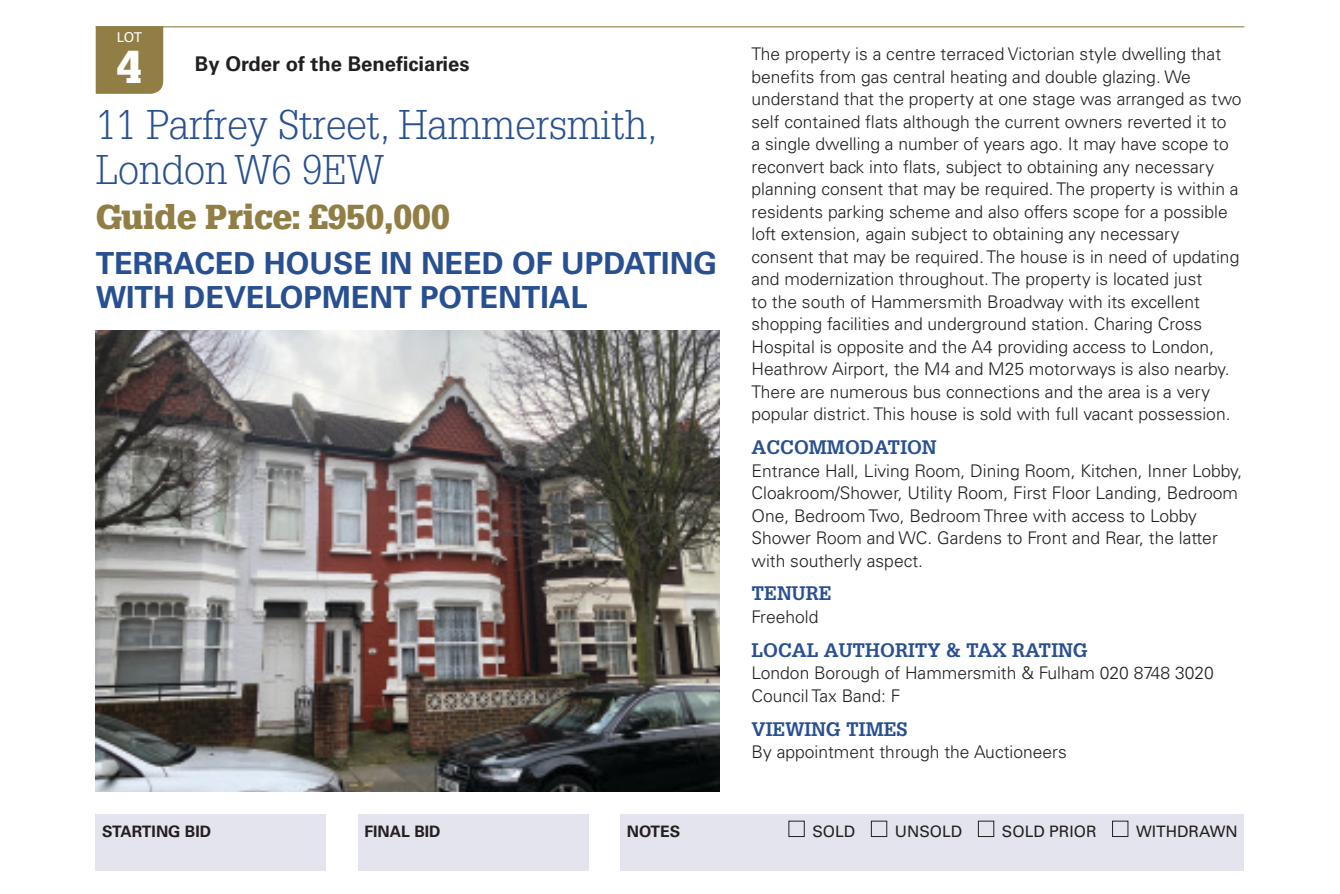
<style>
.page{position:relative;width:1340px;height:894px;background:#fff}
.page>*{position:absolute;margin:0;border:0;box-sizing:border-box;transform-origin:0 0}
.t1{font:900 45px "Glypha LT Std";color:#fff}
.t2{font:300 40.5px/45px "Glypha LT Std";color:#285091}
.t3{font:900 33.75px "Glypha LT Std";color:#917e45}
.t4{font:700 30.38px/33.8px "Univers LT Std";color:#285091}
.t5{font:700 20.25px "Univers LT Std";color:#231f20}
.t6{font:700 19.12px "Glypha LT Std";color:#285091}
.t7{font:300 17.55px/22.5px "Univers LT Std";color:#231f20}
.t8{font:15.75px "Univers LT Std";color:#231f20}
.t9{font:700 15.75px "Univers LT Std";color:#231f20}
.t10{font:13.5px "Univers LT Std";color:#fff}
</style>
<div class="page">
<hr style="left:96px;top:26px;width:1148px;height:1px;background:#917e45">
<div style="left:96px;top:814px;width:230px;height:56px;background:#e4e4ef"></div>
<div style="left:358px;top:814px;width:230px;height:56px;background:#e4e4ef"></div>
<div style="left:620px;top:814px;width:624px;height:56px;background:#e4e4ef"></div>
<div style="left:871px;top:820px;width:16px;height:16px;border:1px solid #231f20"></div>
<div style="left:978px;top:820px;width:16px;height:16px;border:1px solid #231f20"></div>
<div style="left:96px;top:26px;width:67px;height:68px;background:#917e45"></div>
<img style="left:96px;top:330px;width:623px;height:461px">
<p class="t10" style="left:117px;top:30px;width:27px">LOT</p>
<h1 class="t1" style="left:117px;top:39px;width:27px">4</h1>
<p class="t5" style="left:195px;top:52px;width:276px">By Order of the Beneficiaries</p>
<h2 class="t2" style="left:96px;top:103px;width:563px">11 Parfrey Street, Hammersmith,<br>London W6 9EW</h2>
<h3 class="t3" style="left:96px;top:196px;width:355px">Guide Price: £950,000</h3>
<h3 class="t4" style="left:96px;top:246px;width:622px">TERRACED HOUSE IN NEED OF UPDATING<br>WITH DEVELOPMENT POTENTIAL</h3>
<p class="t7" style="left:751px;top:43px;width:491px">The property is a centre terraced Victorian style dwelling that benefits from gas central heating and double glazing. We understand that the property at one stage was arranged as two self contained flats although the current owners reverted it to<br>a single dwelling a number of years ago. It may have scope to reconvert back into flats, subject to obtaining any necessary planning consent that may be required. The property is within a residents parking scheme and also offers scope for a possible loft extension, again subject to obtaining any necessary consent that may be required. The house is in need of updating and modernization throughout. The property is located just<br>to the south of Hammersmith Broadway with its excellent shopping facilities and underground station. Charing Cross Hospital is opposite and the A4 providing access to London, Heathrow Airport, the M4 and M25 motorways is also nearby.<br>There are numerous bus connections and the area is a very popular district. This house is sold with full vacant possession.</p>
<p class="t6" style="left:751px;top:435px;width:187px">ACCOMMODATION</p>
<p class="t7" style="left:751px;top:459px;width:492px">Entrance Hall, Living Room, Dining Room, Kitchen, Inner Lobby, Cloakroom/Shower, Utility Room, First Floor Landing, Bedroom One, Bedroom Two, Bedroom Three with access to Lobby Shower Room and WC. Gardens to Front and Rear, the latter with southerly aspect.</p>
<p class="t6" style="left:751px;top:581px;width:82px">TENURE</p>
<p class="t7" style="left:751px;top:605px;width:68px">Freehold</p>
<p class="t6" style="left:751px;top:638px;width:338px">LOCAL AUTHORITY &amp; TAX RATING</p>
<p class="t7" style="left:751px;top:661px;width:464px">London Borough of Hammersmith &amp; Fulham 020 8748 3020<br>Council Tax Band: F</p>
<p class="t6" style="left:751px;top:716px;width:157px">VIEWING TIMES</p>
<p class="t7" style="left:751px;top:740px;width:317px">By appointment through the Auctioneers</p>
<p class="t9" style="left:102px;top:821px;width:111px">STARTING BID</p>
<p class="t9" style="left:364px;top:821px;width:78px">FINAL BID</p>
<p class="t9" style="left:626px;top:821px;width:55px">NOTES</p>
<p class="t8" style="left:812px;top:821px;width:44px">SOLD</p>
<p class="t8" style="left:895px;top:821px;width:69px">UNSOLD</p>
<p class="t8" style="left:1001px;top:821px;width:96px">SOLD PRIOR</p>
<p class="t8" style="left:1136px;top:821px;width:103px">WITHDRAWN</p>
</div>
